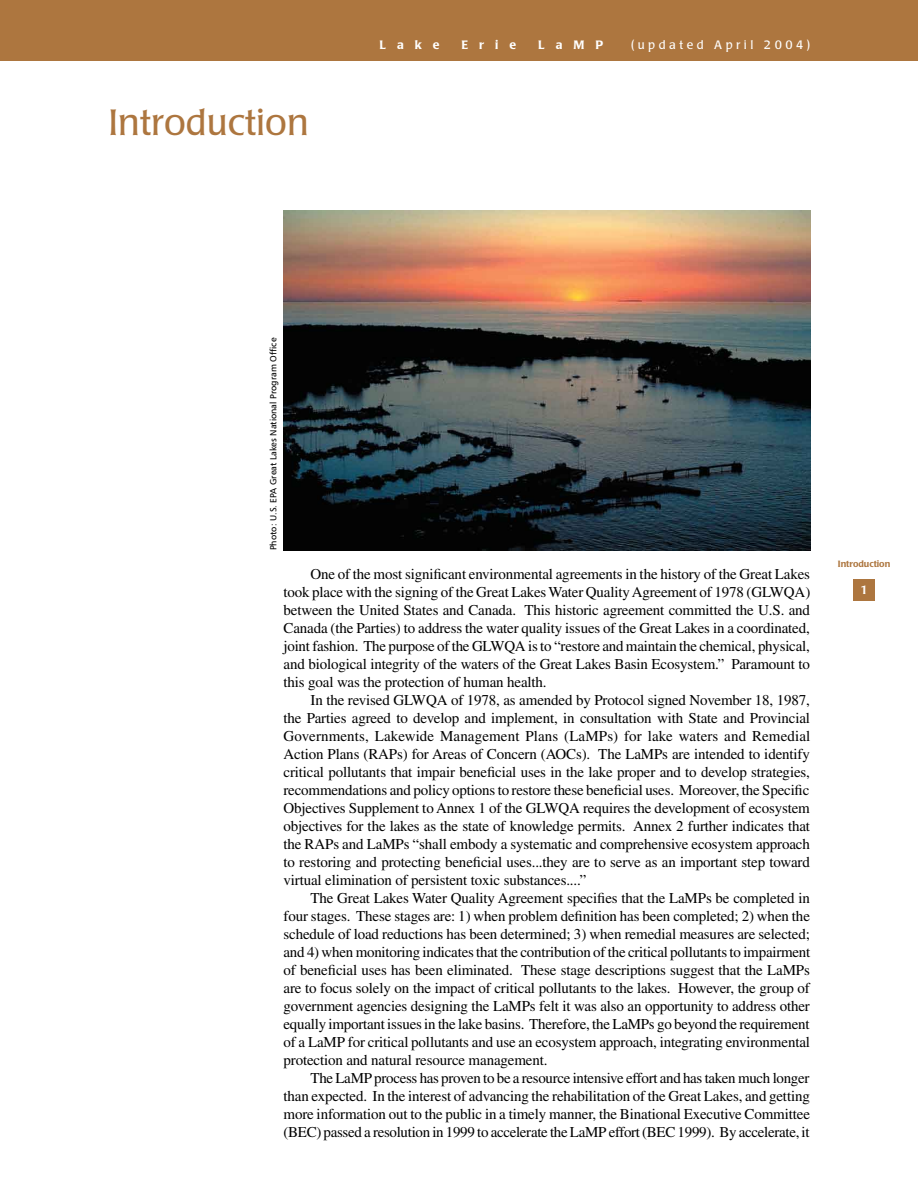
<style>
.page{position:relative;width:918px;height:1188px;background:#fff}
.page>*{position:absolute;margin:0;border:0;box-sizing:border-box;transform-origin:0 0}
.t1{font:36px "Poppl Laudatio";color:#ad763f}
.t2{font:15px/18px "Times";letter-spacing:-.01em;color:#000;text-align:justify}
.t3{font:12px "Poppl Laudatio";color:#fff}
.t4{font:500 12px "Poppl Laudatio";color:#fff}
.t5{font:9px "Humanist 777 BT Roman B";color:#000}
.t6{font:500 9px "Poppl Laudatio";color:#ad763f}
</style>
<div class="page">
<div style="left:0;top:0;width:918px;height:61px;background:#ad763f"></div>
<div style="left:853px;top:580px;width:22px;height:21px;background:#ad763f"></div>
<img style="left:283px;top:211px;width:528px;height:339px">
<h1 class="t1" style="left:109px;top:102px;width:202px">Introduction</h1>
<p class="t4" style="left:380px;top:38px;width:61px">L a k e</p>
<p class="t4" style="left:461px;top:38px;width:56px">E r i e</p>
<p class="t4" style="left:538px;top:38px;width:66px">L a M P</p>
<p class="t3" style="left:631px;top:38px;width:180px">( u p d a t e d A p r i l 2 0 0 4 )</p>
<p class="t5" style="left:268px;top:550px;width:214px;rotate:-90deg">Photo: U.S. EPA Great Lakes National Program Office</p>
<p class="t2" style="left:284px;top:565px;width:528px;text-indent:27px">One of the most significant environmental agreements in the history of the Great Lakes took place with the signing of the Great Lakes Water Quality Agreement of 1978 (GLWQA) between the United States and Canada. This historic agreement committed the U.S. and Canada (the Parties) to address the water quality issues of the Great Lakes in a coordinated, joint fashion. The purpose of the GLWQA is to “restore and maintain the chemical, physical, and biological integrity of the waters of the Great Lakes Basin Ecosystem.” Paramount to this goal was the protection of human health.</p>
<p class="t2" style="left:284px;top:691px;width:528px;text-indent:27px">In the revised GLWQA of 1978, as amended by Protocol signed November 18, 1987, the Parties agreed to develop and implement, in consultation with State and Provincial Governments, Lakewide Management Plans (LaMPs) for lake waters and Remedial Action Plans (RAPs) for Areas of Concern (AOCs). The LaMPs are intended to identify critical pollutants that impair beneficial uses in the lake proper and to develop strategies, recommendations and policy options to restore these beneficial uses. Moreover, the Specific Objectives Supplement to Annex 1 of the GLWQA requires the development of ecosystem objectives for the lakes as the state of knowledge permits. Annex 2 further indicates that the RAPs and LaMPs “shall embody a systematic and comprehensive ecosystem approach to restoring and protecting beneficial uses...they are to serve as an important step toward virtual elimination of persistent toxic substances....”</p>
<p class="t2" style="left:284px;top:889px;width:528px;text-indent:27px">The Great Lakes Water Quality Agreement specifies that the LaMPs be completed in four stages. These stages are: 1) when problem definition has been completed; 2) when the schedule of load reductions has been determined; 3) when remedial measures are selected; and 4) when monitoring indicates that the contribution of the critical pollutants to impairment of beneficial uses has been eliminated. These stage descriptions suggest that the LaMPs are to focus solely on the impact of critical pollutants to the lakes. However, the group of government agencies designing the LaMPs felt it was also an opportunity to address other equally important issues in the lake basins. Therefore, the LaMPs go beyond the requirement of a LaMP for critical pollutants and use an ecosystem approach, integrating environmental protection and natural resource management.</p>
<p class="t2" style="left:284px;top:1069px;width:528px;text-indent:27px">The LaMP process has proven to be a resource intensive effort and has taken much longer than expected. In the interest of advancing the rehabilitation of the Great Lakes, and getting more information out to the public in a timely manner, the Binational Executive Committee (BEC) passed a resolution in 1999 to accelerate the LaMP effort (BEC 1999). By accelerate, it</p>
<p class="t6" style="left:838px;top:558px;width:54px">Introduction</p>
<p class="t4" style="left:860px;top:583px;width:9px">1</p>
</div>
